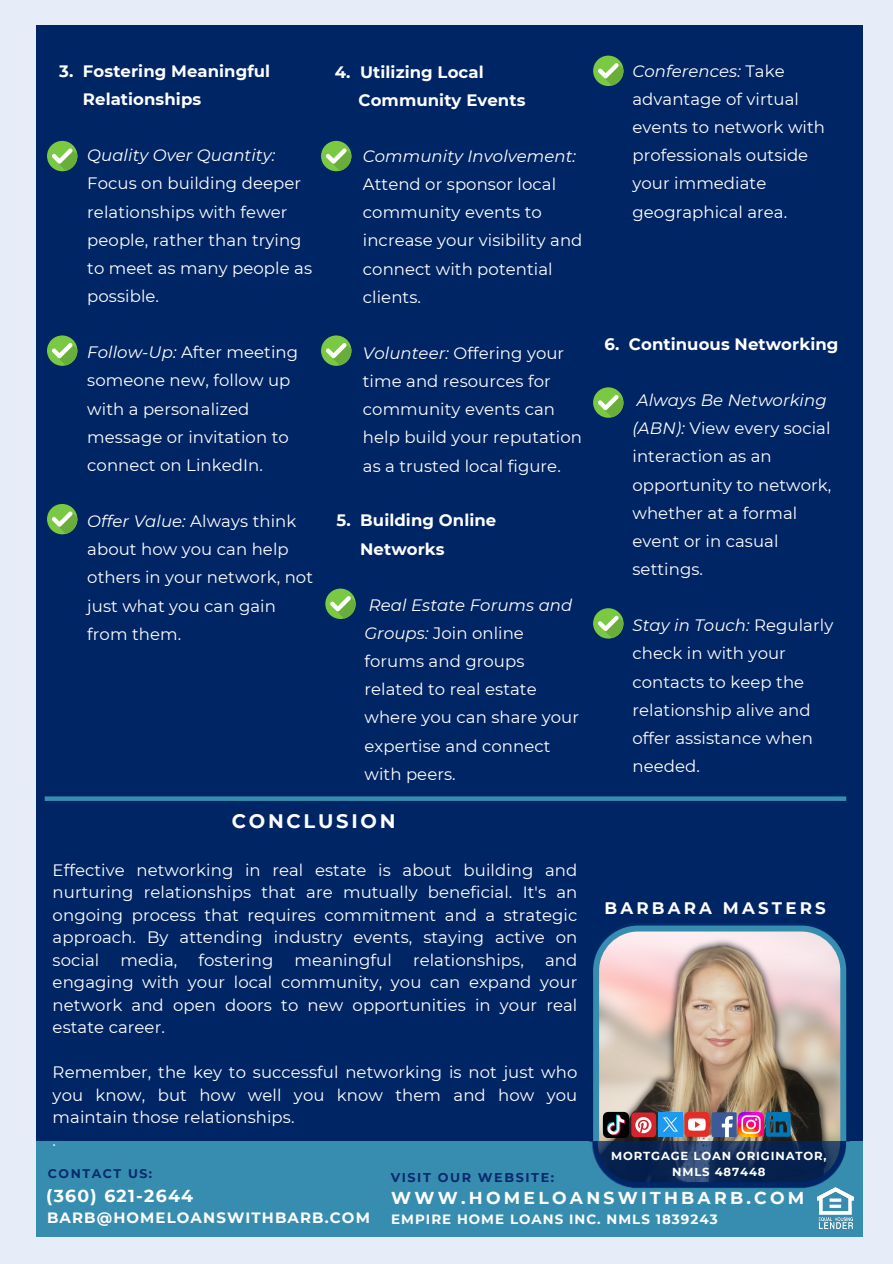
<style>
.page{position:relative;width:893px;height:1264px;background:#fff}
.page>*{position:absolute;margin:0;border:0;box-sizing:border-box;transform-origin:0 0}
.t1{font:700 19.5px "Montserrat";letter-spacing:.14em;color:#fff}
.t2{font:700 17.25px "Montserrat";letter-spacing:.19em;color:#fff}
.t3{font:700 17.25px "Montserrat";letter-spacing:.075em;color:#fff}
.t4{font:700 16.65px "Montserrat";letter-spacing:.19em;color:#fff}
.t5{font:16.5px/28px "Montserrat";letter-spacing:.005em;color:#fff}
.t6{font:700 16.5px/28.2px "Montserrat";letter-spacing:.005em;color:#fff}
.t7{font:700 15px "Montserrat";letter-spacing:.075em;color:#fff}
.t8{font:700 13.5px "Montserrat";letter-spacing:.075em;color:#fff}
.t9{font:700 12.75px "Montserrat";letter-spacing:.125em;color:#072a6d}
.t10{font:700 12.45px "Montserrat";letter-spacing:.125em;color:#072a6d}
.t11{font:700 11.55px/16px "Montserrat";letter-spacing:.075em;color:#fff;text-align:center}
.s1{font-style:italic}
</style>
<div class="page">
<div style="left:0;top:0;width:892px;height:1263px;background:#e6edf8"></div>
<div style="left:36px;top:26px;width:826px;height:1209px;background:#002564"></div>
<div style="left:36px;top:1141px;width:826px;height:95px;background:#378db0"></div>
<img style="left:593px;top:925px;width:253px;height:216px">
<div style="left:45px;top:796px;width:801px;height:5px;background:#378db0"></div>
<div style="left:47px;top:141px;width:30px;height:30px;background:#7ac943;border-radius:50%"></div>
<svg style="left:52px;top:148px;width:25px;height:23px"></svg>
<div style="left:47px;top:335px;width:30px;height:31px;background:#7ac943;border-radius:50%"></div>
<svg style="left:52px;top:343px;width:25px;height:23px"></svg>
<div style="left:47px;top:504px;width:30px;height:30px;background:#7ac943;border-radius:50%"></div>
<svg style="left:52px;top:511px;width:25px;height:23px"></svg>
<div style="left:325px;top:588px;width:30px;height:31px;background:#7ac943;border-radius:50%"></div>
<svg style="left:330px;top:596px;width:25px;height:23px"></svg>
<div style="left:321px;top:141px;width:30px;height:30px;background:#7ac943;border-radius:50%"></div>
<svg style="left:326px;top:148px;width:25px;height:23px"></svg>
<div style="left:321px;top:335px;width:30px;height:31px;background:#7ac943;border-radius:50%"></div>
<svg style="left:326px;top:343px;width:25px;height:23px"></svg>
<div style="left:593px;top:56px;width:30px;height:30px;background:#7ac943;border-radius:50%"></div>
<svg style="left:597px;top:63px;width:26px;height:23px"></svg>
<div style="left:593px;top:387px;width:30px;height:31px;background:#7ac943;border-radius:50%"></div>
<svg style="left:597px;top:395px;width:26px;height:23px"></svg>
<div style="left:593px;top:608px;width:30px;height:30px;background:#7ac943;border-radius:50%"></div>
<svg style="left:597px;top:616px;width:26px;height:22px"></svg>
<svg style="left:765px;top:1111px;width:25px;height:25px"></svg>
<div style="left:711px;top:1112px;width:25px;height:24px;background:#3d5a98"></div>
<svg style="left:721px;top:1116px;width:11px;height:20px"></svg>
<img style="left:738px;top:1111px;width:25px;height:25px">
<div style="left:684px;top:1111px;width:25px;height:25px;background:#e52d27;border-radius:4px"></div>
<svg style="left:688px;top:1118px;width:17px;height:12px"></svg>
<img style="left:602px;top:1111px;width:27px;height:26px">
<img style="left:658px;top:1112px;width:24px;height:24px">
<div style="left:631px;top:1112px;width:25px;height:25px;background:#d2252d;border-radius:4px"></div>
<svg style="left:635px;top:1117px;width:16px;height:16px"></svg>
<img style="left:591px;top:1141px;width:254px;height:47px">
<img style="left:817px;top:1187px;width:36px;height:41px">
<h3 class="t6" style="left:83px;top:57px;width:189px;text-indent:-24px">3. Fostering Meaningful<br>Relationships</h3>
<p class="t5" style="left:87px;top:141px;width:226px"><span class="s1">Quality Over Quantity:<br></span>Focus on building deeper relationships with fewer people, rather than trying to meet as many people as possible.</p>
<p class="t5" style="left:87px;top:338px;width:212px"><span class="s1">Follow-Up:</span> After meeting someone new, follow up with a personalized message or invitation to connect on LinkedIn.</p>
<p class="t5" style="left:87px;top:507px;width:227px"><span class="s1">Offer Value:</span> Always think about how you can help others in your network, not just what you can gain from them.</p>
<h3 class="t6" style="left:358px;top:58px;width:168px;text-indent:-24px">4. Utilizing Local<br>Community Events</h3>
<p class="t5" style="left:363px;top:142px;width:221px"><span class="s1">Community Involvement:<br></span>Attend or sponsor local community events to increase your visibility and connect with potential clients.</p>
<p class="t5" style="left:363px;top:339px;width:220px"><span class="s1">Volunteer:</span> Offering your time and resources for community events can help build your reputation as a trusted local figure.</p>
<p class="t6" style="left:360px;top:506px;width:138px;text-indent:-24px">5. Building Online<br>Networks</p>
<p class="t5" style="left:364px;top:591px;width:216px"><span class="s1">Real Estate Forums and<br>Groups:</span> Join online forums and groups related to real estate where you can share your expertise and connect with peers.</p>
<p class="t1" style="left:232px;top:809px;width:165px">CONCLUSION</p>
<p class="t5" style="left:53px;top:858px;width:526px;line-height:22.5px;text-align:justify">Effective networking in real estate is about building and nurturing relationships that are mutually beneficial. It's an ongoing process that requires commitment and a strategic approach. By attending industry events, staying active on social</p>
<p class="t5" style="left:121px;top:945px;width:58px">media,</p>
<p class="t5" style="left:198px;top:945px;width:76px">fostering</p>
<p class="t5" style="left:294px;top:945px;width:99px">meaningful</p>
<p class="t5" style="left:413px;top:945px;width:112px">relationships,</p>
<p class="t5" style="left:53px;top:948px;width:526px;line-height:22.5px;text-align:justify;text-indent:492px">and engaging with your local community, you can expand your network and open doors to new opportunities in your real estate career.</p>
<p class="t5" style="left:53px;top:1060px;width:526px;line-height:22.5px">Remember, the key to successful networking is not just who you know, but how well you know them and how you maintain those relationships.<br>.</p>
<h3 class="t5" style="left:632px;top:57px;width:194px"><span class="s1">Conferences:</span> Take advantage of virtual events to network with professionals outside your immediate geographical area.</h3>
<p class="t6" style="left:604px;top:330px;width:235px">6. Continuous Networking</p>
<p class="t5" style="left:632px;top:386px;width:200px"><span class="s1">Always Be Networking (ABN):</span> View every social interaction as an opportunity to network, whether at a formal event or in casual settings.</p>
<p class="t5" style="left:632px;top:611px;width:202px"><span class="s1">Stay in Touch:</span> Regularly check in with your contacts to keep the relationship alive and offer assistance when needed.</p>
<p class="t4" style="left:604px;top:898px;width:223px">BARBARA MASTERS</p>
<h1 class="t11" style="left:611px;top:1147px;width:217px">MORTGAGE LOAN ORIGINATOR,<br>NMLS 487448</h1>
<h2 class="t10" style="left:48px;top:1165px;width:106px">CONTACT US:</h2>
<p class="t9" style="left:390px;top:1169px;width:165px">VISIT OUR WEBSITE:</p>
<p class="t7" style="left:47px;top:1208px;width:324px">BARB@HOMELOANSWITHBARB.COM</p>
<p class="t8" style="left:391px;top:1210px;width:328px">EMPIRE HOME LOANS INC. NMLS 1839243</p>
<h4 class="t3" style="left:46px;top:1185px;width:148px">(360) 621-2644</h4>
<h4 class="t2" style="left:391px;top:1187px;width:414px">WWW.HOMELOANSWITHBARB.COM</h4>
</div>
